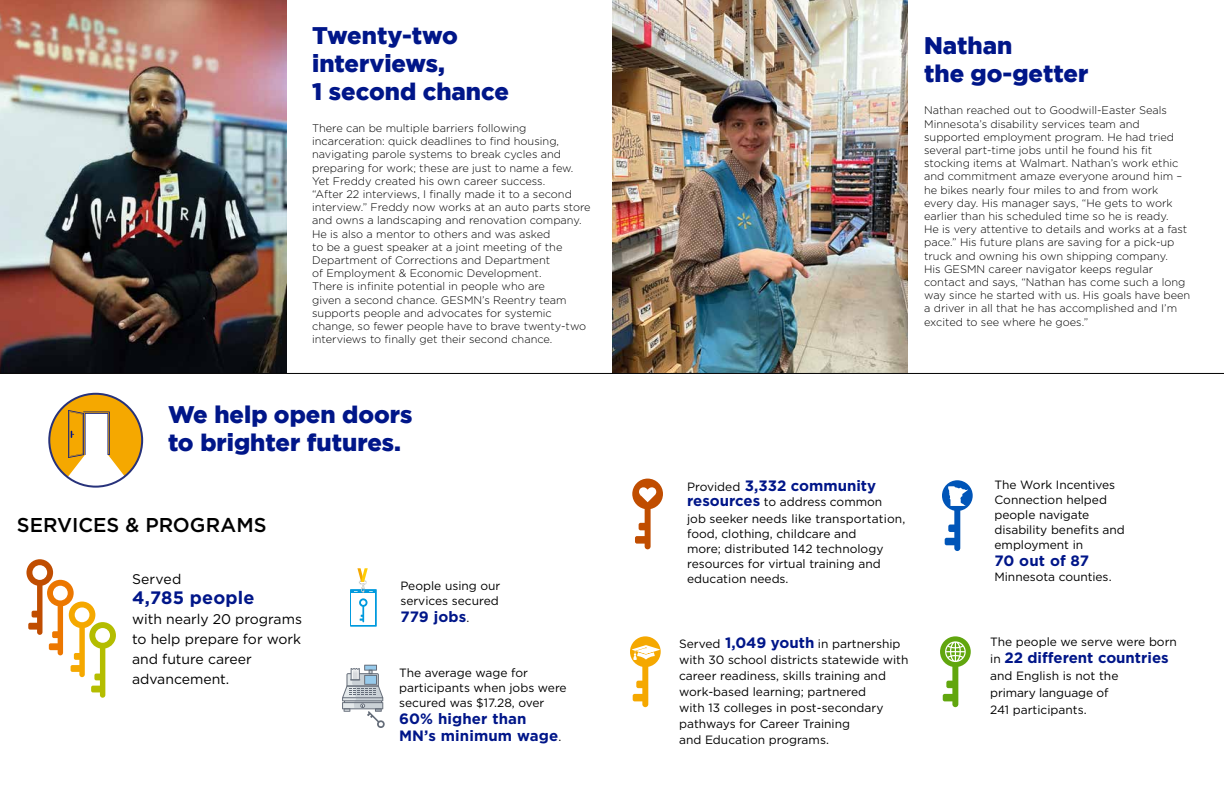
<style>
.page{position:relative;width:1224px;height:792px;background:#fff}
.page>*{position:absolute;margin:0;border:0;box-sizing:border-box;transform-origin:0 0}
.t1{font:900 24px/28px "Gotham";color:#001689}
.t2{font:500 20px "Gotham";color:#000}
.t3{font:700 18px "Gotham";letter-spacing:.01em;color:#001689}
.t4{font:700 15px/17px "Gotham";color:#001689}
.t5{font:14px/20px "Gotham";color:#000}
.t6{font:12px/15px "Gotham";color:#000}
.t7{font:300 11px/13.2px "Gotham";color:#000}
.s1{font-weight:400;font-size:12px;color:#000}
.s2{font-weight:700;font-size:15px;color:#001689}
</style>
<div class="page">
<img style="left:0;top:0;width:287px;height:373px">
<img style="left:612px;top:0;width:296px;height:373px">
<svg style="left:26px;top:559px;width:90px;height:139px"></svg>
<svg style="left:350px;top:568px;width:27px;height:59px"></svg>
<svg style="left:342px;top:665px;width:43px;height:63px"></svg>
<div style="left:942px;top:480px;width:31px;height:31px;background:#0055b8;border-radius:50%"></div>
<svg style="left:945px;top:486px;width:23px;height:65px"></svg>
<div style="left:632px;top:479px;width:31px;height:30px;background:#c04d00;border-radius:50%"></div>
<svg style="left:635px;top:487px;width:22px;height:62px"></svg>
<div style="left:630px;top:636px;width:31px;height:31px;background:#f5a800;border-radius:50%"></div>
<svg style="left:632px;top:645px;width:29px;height:62px"></svg>
<div style="left:940px;top:636px;width:31px;height:31px;background:#61a60e;border-radius:50%"></div>
<svg style="left:943px;top:641px;width:23px;height:66px"></svg>
<div style="left:49px;top:394px;width:93px;height:93px;background:#f5a800;border-radius:46px"></div>
<svg style="left:49px;top:410px;width:93px;height:77px"></svg>
<div style="left:48px;top:393px;width:95px;height:95px;border:2px solid #27327b;border-radius:50%"></div>
<hr style="left:0;top:373px;width:1224px;height:1px;background:#000">
<h1 class="t1" style="left:312px;top:21px;width:198px">Twenty-two interviews,<br>1 second chance</h1>
<p class="t7" style="left:312px;top:121px;width:280px">There can be multiple barriers following incarceration: quick deadlines to find housing, navigating parole systems to break cycles and preparing for work; these are just to name a few.<br>Yet Freddy created his own career success.<br>“After 22 interviews, I finally made it to a second interview.” Freddy now works at an auto parts store and owns a landscaping and renovation company.<br>He is also a mentor to others and was asked<br>to be a guest speaker at a joint meeting of the Department of Corrections and Department<br>of Employment &amp; Economic Development.<br>There is infinite potential in people who are<br>given a second chance. GESMN’s Reentry team supports people and advocates for systemic change, so fewer people have to brave twenty-two interviews to finally get their second chance.</p>
<h1 class="t1" style="left:168px;top:400px;width:246px">We help open doors to brighter futures.</h1>
<h2 class="t2" style="left:17px;top:512px;width:251px">SERVICES &amp; PROGRAMS</h2>
<p class="t5" style="left:132px;top:569px;width:51px">Served</p>
<h3 class="t3" style="left:132px;top:586px;width:124px">4,785 people</h3>
<p class="t5" style="left:132px;top:609px;width:171px">with nearly 20 programs to help prepare for work and future career advancement.</p>
<p class="t6" style="left:400px;top:578px;width:102px">People using our services secured</p>
<h3 class="t4" style="left:400px;top:608px;width:70px">779 jobs<span class="s1">.</span></h3>
<p class="t6" style="left:399px;top:665px;width:169px">The average wage for participants when jobs were secured was $17.28, over</p>
<h3 class="t4" style="left:399px;top:710px;width:164px">60% higher than<br>MN’s minimum wage<span class="s1">.</span></h3>
<h1 class="t1" style="left:924px;top:31px;width:166px">Nathan<br>the go-getter</h1>
<p class="t7" style="left:924px;top:104px;width:268px">Nathan reached out to Goodwill-Easter Seals Minnesota’s disability services team and supported employment program. He had tried several part-time jobs until he found his fit stocking items at Walmart. Nathan’s work ethic and commitment amaze everyone around him – he bikes nearly four miles to and from work every day. His manager says, “He gets to work earlier than his scheduled time so he is ready.<br>He is very attentive to details and works at a fast pace.” His future plans are saving for a pick-up truck and owning his own shipping company.<br>His GESMN career navigator keeps regular contact and says, “Nathan has come such a long way since he started with us. His goals have been a driver in all that he has accomplished and I’m excited to see where he goes.”</p>
<h3 class="t4" style="left:687px;top:477px;width:191px"><span class="s1">Provided</span> 3,332 community</h3>
<p class="t6" style="left:687px;top:493px;width:220px;line-height:17px"><span class="s2">resources</span> to address common<br>job seeker needs like transportation,</p>
<p class="t6" style="left:687px;top:526px;width:198px">food, clothing, childcare and more; distributed 142 technology resources for virtual training and education needs.</p>
<p class="t6" style="left:994px;top:477px;width:132px">The Work Incentives<br>Connection helped people navigate disability benefits and employment in</p>
<h3 class="t4" style="left:994px;top:552px;width:96px">70 out of 87</h3>
<p class="t6" style="left:994px;top:569px;width:119px">Minnesota counties.</p>
<p class="t6" style="left:679px;top:636px;width:231px;line-height:16px">Served <span class="s2">1,049 youth</span> in partnership with 30 school districts statewide with career readiness, skills training and work-based learning; partnered<br>with 13 colleges in post-secondary pathways for Career Training<br>and Education programs.</p>
<p class="t6" style="left:990px;top:634px;width:188px">The people we serve were born</p>
<h3 class="t4" style="left:990px;top:649px;width:180px"><span class="s1">in</span> 22 different countries</h3>
<p class="t6" style="left:990px;top:667px;width:130px;line-height:17px">and English is not the primary language of<br>241 participants.</p>
</div>
